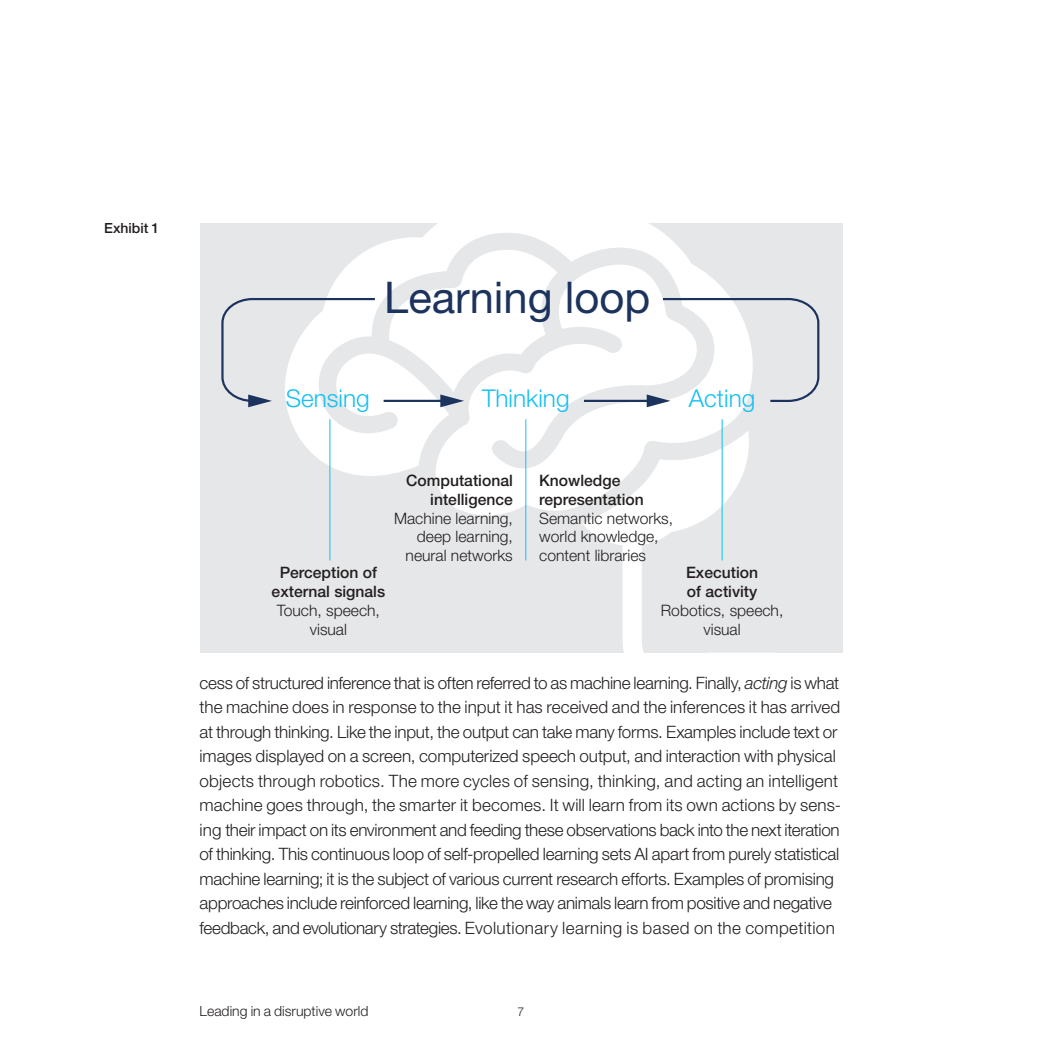
<style>
.page{position:relative;width:1042px;height:1042px;background:#fff}
.page>*{position:absolute;margin:0;border:0;box-sizing:border-box;transform-origin:0 0}
.t1{font:43.75px "Helvetica Neue LT Std";color:#1c335e}
.t2{font:300 24.5px "Helvetica Neue LT Std";color:#15c0f2}
.Body{font:300 17.15px/24.5px "Helvetica Neue LT Std";letter-spacing:-.01em;color:#231f20}
.t3{font:300 15.75px/18.9px "Helvetica Neue LT Std";color:#231f20}
.t4{font:500 15.75px/18.9px "Helvetica Neue LT Std";color:#231f20;text-align:center}
.t5{font:300 14px "Helvetica Neue LT Std";color:#231f20}
.Captions{font:500 14px "Helvetica Neue LT Std";color:#231f20}
.t6{font:300 12.25px "Helvetica Neue LT Std";color:#231f20}
.s1{font-weight:300}
.s2{font-weight:500}
.s3{font-style:italic}
</style>
<div class="page">
<div style="left:200px;top:223px;width:642px;height:429px;background:#e6e7e9"></div>
<svg style="left:287px;top:223px;width:457px;height:295px;fill:#fff"></svg>
<svg style="left:582px;top:431px;width:167px;height:221px"></svg>
<svg style="left:221px;top:297px;width:156px;height:110px"></svg>
<hr style="left:384px;top:400px;width:61px;height:2px;background:#1c335e">
<svg style="left:389px;top:248px;width:168px;height:159px"></svg>
<hr style="left:584px;top:400px;width:67px;height:2px;background:#1c335e">
<svg style="left:647px;top:297px;width:173px;height:110px"></svg>
<hr style="left:525px;top:419px;width:1px;height:141px;background:#15c0f2">
<hr style="left:721px;top:419px;width:1px;height:141px;background:#15c0f2">
<hr style="left:329px;top:419px;width:1px;height:141px;background:#15c0f2">
<p class="Captions" style="left:104px;top:220px;width:57px">Exhibit 1</p>
<p class="t1" style="left:384px;top:271px;width:268px">Learning loop</p>
<p class="t2" style="left:286px;top:383px;width:86px">Sensing</p>
<p class="t2" style="left:482px;top:383px;width:89px">Thinking</p>
<p class="t2" style="left:689px;top:383px;width:68px">Acting</p>
<p class="t4" style="left:272px;top:562px;width:115px">Perception of external signals<br><span class="s1">Touch, speech, visual</span></p>
<p class="t3" style="left:394px;top:470px;width:120px;text-align:right"><span class="s2">Computational intelligence<br></span>Machine learning, deep learning, neural networks</p>
<p class="t3" style="left:539px;top:470px;width:135px"><span class="s2">Knowledge representation<br></span>Semantic networks, world knowledge, content libraries</p>
<p class="t3" style="left:661px;top:562px;width:124px;text-align:center"><span class="s2">Execution<br>of activity<br></span>Robotics, speech, visual</p>
<p class="Body" style="left:200px;top:670px;width:643px">cess of structured inference that is often referred to as machine learning. Finally, <span class="s3">acting</span> is what the machine does in response to the input it has received and the inferences it has arrived at through thinking. Like the input, the output can take many forms. Examples include text or images displayed on a screen, computerized speech output, and interaction with physical objects through robotics. The more cycles of sensing, thinking, and acting an intelligent machine goes through, the smarter it becomes. It will learn from its own actions by sens&shy;ing their impact on its environment and feeding these observations back into the next iteration of thinking. This continuous loop of self-propelled learning sets AI apart from purely statistical machine learning; it is the subject of various current research efforts. Examples of promising approaches include reinforced learning, like the way animals learn from positive and negative feedback, and evolutionary strategies. Evolutionary learning is based on the competition</p>
<p class="t5" style="left:200px;top:1003px;width:170px">Leading in a disruptive world</p>
<p class="t6" style="left:517px;top:1004px;width:8px">7</p>
</div>
